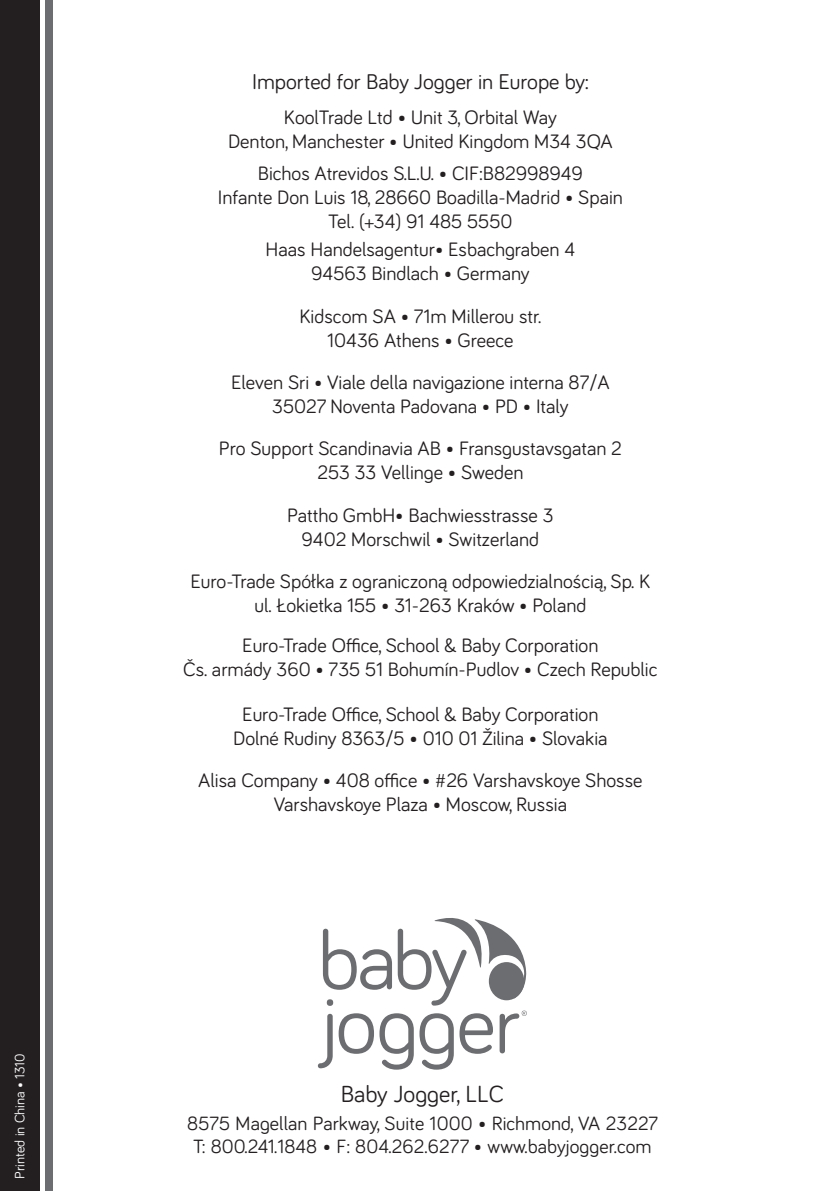
<style>
.page{position:relative;width:840px;height:1191px;background:#fff}
.page>*{position:absolute;margin:0;border:0;box-sizing:border-box;transform-origin:0 0}
.t1{font:24px "Bariol";color:#231f20}
.t2{font:22px "Bariol";color:#231f20}
.t3{font:20px/24px "Bariol";color:#231f20;text-align:center}
.t4{font:19.8px/23.4px "Bariol";letter-spacing:.005em;color:#231f20}
.t5{font:14px "Bariol";color:#fff}
</style>
<div class="page">
<div style="left:0;top:0;width:39px;height:1191px;background:#231f20"></div>
<div style="left:45px;top:0;width:7px;height:1191px;background:#6c6d70"></div>
<svg style="left:318px;top:918px;width:208px;height:151px"></svg>
<p class="t5" style="left:10px;top:1178px;width:127px;rotate:-90deg">Printed in China • 1310</p>
<p class="t2" style="left:252px;top:67px;width:338px">I mported for Baby Jogger in Europe by:</p>
<p class="t3" style="left:228px;top:104px;width:386px">KoolTrade Ltd • Unit 3, Orbital Way<br>Denton, Manchester • United Kingdom M34 3QA</p>
<p class="t3" style="left:218px;top:161px;width:406px">Bichos Atrevidos S.L.U. • CI F:B82998949<br>I nfante Don Luis 18, 28660 Boadilla-Madrid • Spain<br>Tel. (+34) 91 485 5550</p>
<p class="t3" style="left:265px;top:237px;width:311px">Haas Handelsagentur• Esbachgraben 4<br>94563 Bindlach • Germany</p>
<p class="t3" style="left:299px;top:303px;width:243px">Kidscom SA • 71m Millerou str.<br>10436 Athens • Greece</p>
<p class="t3" style="left:231px;top:369px;width:380px">Eleven Sri • Viale della navigazione interna 87/A<br>35027 Noventa Padovana • PD • Italy</p>
<p class="t3" style="left:219px;top:436px;width:404px">Pro Support Scandinavia AB • Fransgustavsgatan 2<br>253 33 Vellinge • Sweden</p>
<p class="t3" style="left:287px;top:502px;width:267px">Pattho GmbH• Bachwiesstrasse 3<br>9402 Morschwil • Switzerland</p>
<p class="t3" style="left:190px;top:568px;width:461px">Euro-Trade Spółka z ograniczoną odpowiedzialnością, Sp. K ul. Łokietka 155 • 31-263 Kraków • Poland</p>
<p class="t3" style="left:183px;top:632px;width:475px">Euro-Trade Office, School &amp; Baby Corporation<br>Čs. armády 360 • 735 51 Bohumín-Pudlov • Czech Republic</p>
<p class="t3" style="left:233px;top:701px;width:375px">Euro-Trade Office, School &amp; Baby Corporation<br>Dolné Rudiny 8363/5 • 010 01 Žilina • Slovakia</p>
<p class="t3" style="left:198px;top:767px;width:445px">Alisa Company • 408 office • #26 Varshavskoye Shosse<br>Varshavskoye Plaza • Moscow, Russia</p>
<p class="t1" style="left:340px;top:1077px;width:165px">Baby Jogger, LLC</p>
<p class="t4" style="left:187px;top:1110px;width:472px">8575 Magellan Parkway, Suite 1000 • Richmond, VA 23227<br>T: 800.241.1848 • F: 804.262.6277 • www.babyjogger.com</p>
</div>
